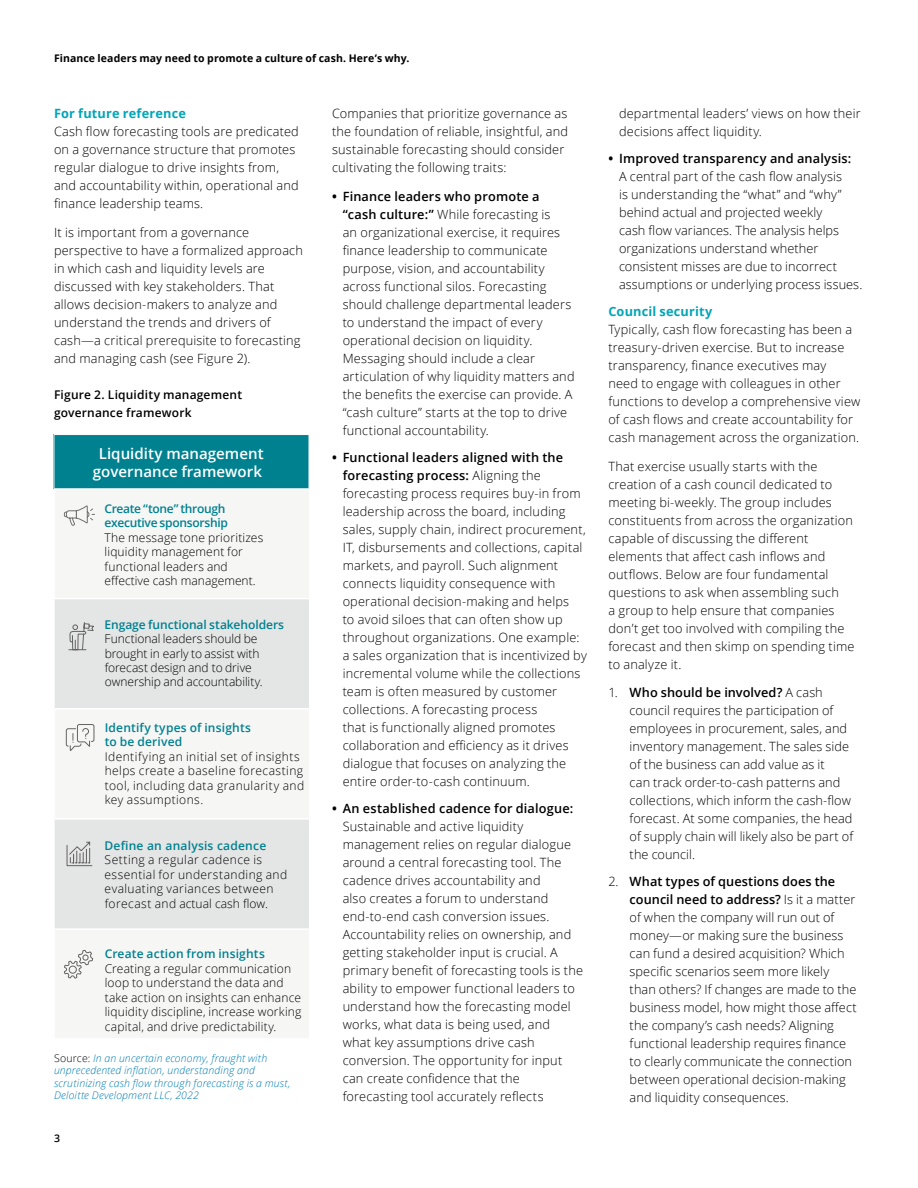
<style>
.page{position:relative;width:918px;height:1188px;background:#fff}
.page>*{position:absolute;margin:0;border:0;box-sizing:border-box;transform-origin:0 0}
.t1{font:600 15px/18.1px "Open Sans";color:#fff;text-align:center}
.Body_copy__8_5_12pt{font:300 12.75px/18px "Open Sans";letter-spacing:.01em;color:#000}
.Subhead_A__8_5_12pt{font:700 12.75px "Open Sans";letter-spacing:.01em;color:#00a5b8}
.t2{font:300 12px/14.4px "Open Sans";letter-spacing:.015em;color:#000}
.t3{font:300 12px/14.4px "Open Sans";letter-spacing:.035em;color:#000}
.t4{font:300 12px/14.4px "Open Sans";letter-spacing:-.005em;color:#000}
.Body_copy__8_5_12pt-2{font:600 12px/18px "Open Sans";letter-spacing:.015em;color:#000}
.Body_copy__8_5_12pt-3{font:italic 300 10.5px/12.6px "Open Sans";letter-spacing:.015em;color:#007db6}
.Story_heading_light{font:700 10.5px "Open Sans";letter-spacing:.01em;color:#000}
.Brochure_title___Lef{font:600 10.5px "Open Sans";color:#000}
.s1{font-weight:600;color:#008190}
.s2{font-style:normal;color:#000}
.s3{font-weight:700}
.s4{font-weight:600}
</style>
<div class="page">
<div style="left:54px;top:435px;width:255px;height:54px;background:#008190"></div>
<svg style="left:55px;top:599px;width:254px;height:329px;fill:#e4e5e5"></svg>
<hr style="left:54px;top:435px;width:1px;height:53px;background:#fff">
<hr style="left:54px;top:488px;width:255px;height:1px;background:#fff">
<hr style="left:53px;top:708px;width:256px;height:2px;background:#fff">
<hr style="left:53px;top:818px;width:256px;height:2px;background:#fff">
<svg style="left:63px;top:949px;width:31px;height:30px"></svg>
<svg style="left:68px;top:622px;width:27px;height:28px"></svg>
<svg style="left:66px;top:841px;width:27px;height:25px"></svg>
<svg style="left:63px;top:505px;width:33px;height:21px"></svg>
<svg style="left:66px;top:724px;width:29px;height:27px"></svg>
<p class="Story_heading_light" style="left:54px;top:51px;width:357px">Finance leaders may need to promote a culture of cash. Here’s why.</p>
<p class="Subhead_A__8_5_12pt" style="left:54px;top:104px;width:133px">For future reference</p>
<p class="Body_copy__8_5_12pt" style="left:54px;top:122px;width:246px">Cash flow forecasting tools are predicated on a governance structure that promotes regular dialogue to drive insights from, and accountability within, operational and finance leadership teams.</p>
<p class="Body_copy__8_5_12pt" style="left:54px;top:223px;width:251px">It is important from a governance perspective to have a formalized approach in which cash and liquidity levels are discussed with key stakeholders. That allows decision-makers to analyze and understand the trends and drivers of cash—a critical prerequisite to forecasting and managing cash (see Figure 2).</p>
<p class="Body_copy__8_5_12pt-2" style="left:54px;top:386px;width:190px">Figure 2. Liquidity management governance framework</p>
<p class="t1" style="left:93px;top:444px;width:173px">Liquidity management governance framework</p>
<p class="t2" style="left:105px;top:501px;width:160px"><span class="s1">Create “tone” through executive sponsorship<br></span>The message tone prioritizes liquidity management for functional leaders and effective cash management.</p>
<p class="t4" style="left:105px;top:617px;width:181px"><span class="s1">Engage functional stakeholders<br></span>Functional leaders should be brought in early to assist with forecast design and to drive ownership and accountability.</p>
<p class="t3" style="left:105px;top:720px;width:201px"><span class="s1">Identify types of insights<br>to be derived<br></span>Identifying an initial set of insights helps create a baseline forecasting tool, including data granularity and key assumptions.</p>
<p class="t2" style="left:105px;top:838px;width:184px"><span class="s1">Define an analysis cadence<br></span>Setting a regular cadence is essential for understanding and evaluating variances between forecast and actual cash flow.</p>
<p class="t2" style="left:105px;top:946px;width:198px"><span class="s1">Create action from insights </span>Creating a regular communication loop to understand the data and take action on insights can enhance liquidity discipline, increase working capital, and drive predictability.</p>
<p class="Body_copy__8_5_12pt-3" style="left:54px;top:1051px;width:238px"><span class="s2">Source:</span> In an uncertain economy, fraught with unprecedented inflation, understanding and scrutinizing cash flow through forecasting is a must, Deloitte Development LLC, 2022</p>
<p class="Brochure_title___Lef" style="left:54px;top:1131px;width:7px">3</p>
<p class="Body_copy__8_5_12pt" style="left:332px;top:104px;width:238px">Companies that prioritize governance as the foundation of reliable, insightful, and sustainable forecasting should consider cultivating the following traits:</p>
<p class="Body_copy__8_5_12pt" style="left:343px;top:187px;width:233px;text-indent:-11px"><span class="s3">•</span> <span class="s4">Finance leaders who promote a “cash culture:”</span> While forecasting is<br>an organizational exercise, it requires finance leadership to communicate purpose, vision, and accountability across functional silos. Forecasting should challenge departmental leaders to understand the impact of every operational decision on liquidity.<br>Messaging should include a clear articulation of why liquidity matters and the benefits the exercise can provide. A “cash culture” starts at the top to drive functional accountability.</p>
<p class="Body_copy__8_5_12pt" style="left:343px;top:448px;width:246px;text-indent:-11px"><span class="s3">•</span> <span class="s4">Functional leaders aligned with the forecasting process:</span> Aligning the forecasting process requires buy-in from leadership across the board, including sales, supply chain, indirect procurement, IT, disbursements and collections, capital markets, and payroll. Such alignment connects liquidity consequence with operational decision-making and helps<br>to avoid siloes that can often show up throughout organizations. One example: a sales organization that is incentivized by incremental volume while the collections team is often measured by customer collections. A forecasting process<br>that is functionally aligned promotes collaboration and efficiency as it drives dialogue that focuses on analyzing the entire order-to-cash continuum.</p>
<p class="Body_copy__8_5_12pt" style="left:343px;top:799px;width:242px;text-indent:-11px"><span class="s3">•</span> <span class="s4">An established cadence for dialogue:<br></span>Sustainable and active liquidity management relies on regular dialogue around a central forecasting tool. The cadence drives accountability and<br>also creates a forum to understand end-to-end cash conversion issues.<br>Accountability relies on ownership, and getting stakeholder input is crucial. A primary benefit of forecasting tools is the ability to empower functional leaders to understand how the forecasting model works, what data is being used, and<br>what key assumptions drive cash conversion. The opportunity for input can create confidence that the forecasting tool accurately reflects</p>
<p class="Body_copy__8_5_12pt" style="left:619px;top:104px;width:243px">departmental leaders’ views on how their decisions affect liquidity.</p>
<p class="Body_copy__8_5_12pt" style="left:619px;top:149px;width:245px;text-indent:-11px"><span class="s3">•</span> <span class="s4">Improved transparency and analysis:<br></span>A central part of the cash flow analysis<br>is understanding the “what” and “why” behind actual and projected weekly<br>cash flow variances. The analysis helps organizations understand whether consistent misses are due to incorrect assumptions or underlying process issues.</p>
<p class="Subhead_A__8_5_12pt" style="left:608px;top:302px;width:105px">Council security</p>
<p class="Body_copy__8_5_12pt" style="left:608px;top:320px;width:254px">Typically, cash flow forecasting has been a treasury-driven exercise. But to increase transparency, finance executives may<br>need to engage with colleagues in other functions to develop a comprehensive view of cash flows and create accountability for cash management across the organization.</p>
<p class="Body_copy__8_5_12pt" style="left:608px;top:457px;width:248px">That exercise usually starts with the creation of a cash council dedicated to meeting bi-weekly. The group includes constituents from across the organization capable of discussing the different elements that affect cash inflows and outflows. Below are four fundamental questions to ask when assembling such<br>a group to help ensure that companies don’t get too involved with compiling the forecast and then skimp on spending time to analyze it.</p>
<p class="Body_copy__8_5_12pt" style="left:630px;top:683px;width:225px;text-indent:-21px">1. <span class="s4">Who should be involved?</span> A cash council requires the participation of employees in procurement, sales, and inventory management. The sales side of the business can add value as it<br>can track order-to-cash patterns and collections, which inform the cash-flow forecast. At some companies, the head of supply chain will likely also be part of the council.</p>
<p class="Body_copy__8_5_12pt" style="left:630px;top:872px;width:229px;text-indent:-21px">2. <span class="s4">What types of questions does the council need to address?</span> Is it a matter of when the company will run out of money—or making sure the business can fund a desired acquisition? Which specific scenarios seem more likely than others? If changes are made to the business model, how might those affect the company’s cash needs? Aligning functional leadership requires finance to clearly communicate the connection between operational decision-making and liquidity consequences.</p>
</div>
